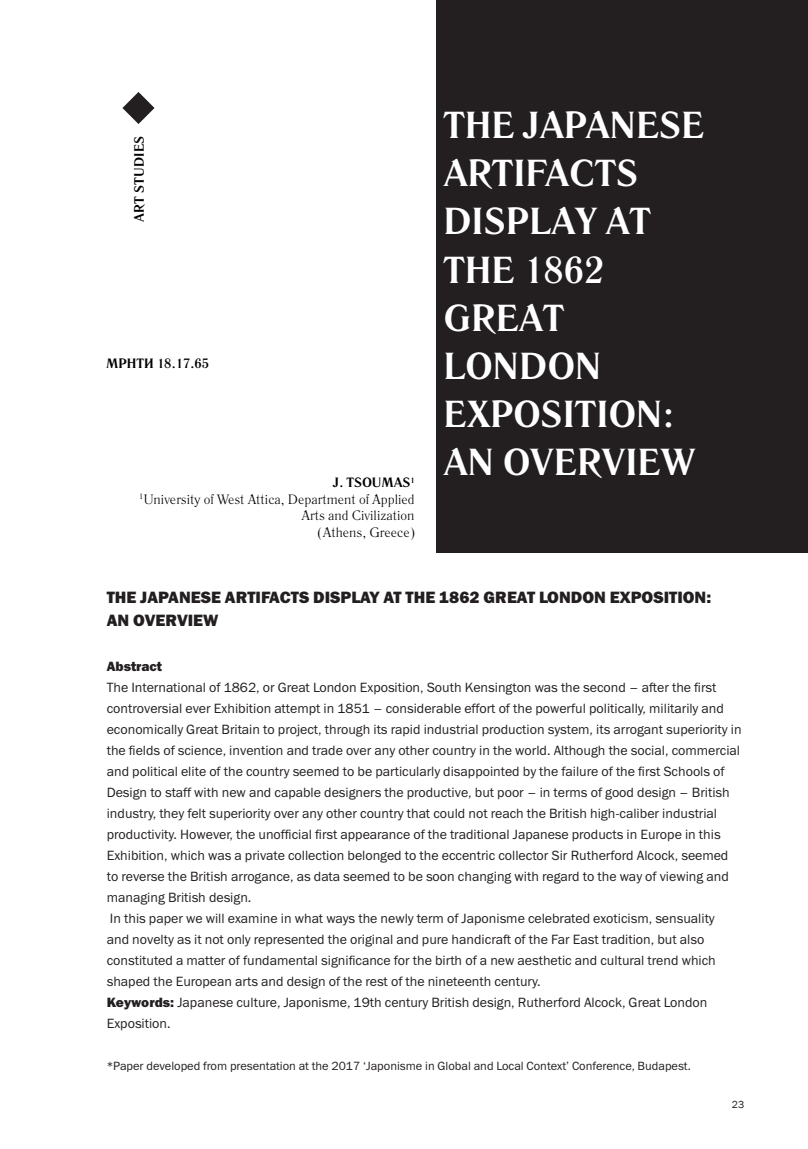
<style>
.page{position:relative;width:808px;height:1149px;background:#fff}
.page>*{position:absolute;margin:0;border:0;box-sizing:border-box;transform-origin:0 0}
.Основной_текст{font:700 37.5px/48px "Literaturnaya C";color:#fff}
.Заголовок_в_тексте{font:800 16.5px "Franklin Gothic ITC";color:#231f20}
.Заголовок_в_тексте-2{font:13.5px/21px "Franklin Gothic ITC";color:#231f20}
.t1{font:13.5px "Literaturnaya C";color:#000}
.t2{font:700 13.5px "Literaturnaya C";color:#000}
.Рубрика{font:700 13.5px "Literaturnaya";letter-spacing:.025em;color:#000}
.Заголовок_в_тексте-3{font:800 13.5px "Franklin Gothic ITC";color:#231f20}
.Заголовок_в_тексте-4{font:12px "Franklin Gothic ITC";color:#231f20}
.t3{font:10.5px "Franklin Gothic";color:#231f20}
.s1{font-weight:800}
</style>
<div class="page">
<div style="left:437px;top:0;width:371px;height:552px;background:#231f20"></div>
<svg style="left:122px;top:92px;width:33px;height:32px"></svg>
<p class="Рубрика" style="left:131px;top:222px;width:88px;rotate:-90deg">ART STUDIES</p>
<p class="t2" style="left:106px;top:355px;width:104px">МРНТИ 18.17.65</p>
<p class="t2" style="left:333px;top:474px;width:83px">J. TSOUMAS<sup>1</sup></p>
<p class="t1" style="left:139px;top:491px;width:277px"><sup>1</sup>University of West Attica, Department of Applied</p>
<p class="t1" style="left:302px;top:508px;width:114px">Arts and Civilization</p>
<p class="t1" style="left:318px;top:524px;width:98px">(Athens, Greece)</p>
<p class="Основной_текст" style="left:443px;top:101px;width:262px">THE JAPANESE<br>ARTIFACTS</p>
<p class="Основной_текст" style="left:443px;top:197px;width:209px">DISPLAY AT</p>
<p class="Основной_текст" style="left:443px;top:245px;width:163px">THE 1862</p>
<p class="Основной_текст" style="left:443px;top:293px;width:122px">GREAT</p>
<p class="Основной_текст" style="left:443px;top:341px;width:159px">LONDON</p>
<p class="Основной_текст" style="left:443px;top:389px;width:232px">EXPOSITION:</p>
<p class="Основной_текст" style="left:443px;top:437px;width:253px">AN OVERVIEW</p>
<p class="Заголовок_в_тексте" style="left:107px;top:587px;width:606px">THE JAPANESE ARTIFACTS DISPLAY AT THE 1862 GREAT LONDON EXPOSITION:</p>
<p class="Заголовок_в_тексте" style="left:107px;top:609px;width:113px">AN OVERVIEW</p>
<p class="Заголовок_в_тексте-3" style="left:107px;top:657px;width:57px">Abstract</p>
<p class="Заголовок_в_тексте-2" style="left:107px;top:676px;width:636px">The International of 1862, or Great London Exposition, South Kensington was the second – after the first controversial ever Exhibition attempt in 1851 – considerable effort of the powerful politically, militarily and economically Great Britain to project, through its rapid industrial production system, its arrogant superiority in the fields of science, invention and trade over any other country in the world. Although the social, commercial and political elite of the country seemed to be particularly disappointed by the failure of the first Schools of Design to staff with new and capable designers the productive, but poor – in terms of good design – British industry, they felt superiority over any other country that could not reach the British high-caliber industrial productivity. However, the unofficial first appearance of the traditional Japanese products in Europe in this Exhibition, which was a private collection belonged to the eccentric collector Sir Rutherford Alcock, seemed to reverse the British arrogance, as data seemed to be soon changing with regard to the way of viewing and managing British design.</p>
<p class="Заголовок_в_тексте-2" style="left:107px;top:907px;width:611px">In this paper we will examine in what ways the newly term of Japonisme celebrated exoticism, sensuality and novelty as it not only represented the original and pure handicraft of the Far East tradition, but also constituted a matter of fundamental significance for the birth of a new aesthetic and cultural trend which shaped the European arts and design of the rest of the nineteenth century.</p>
<p class="Заголовок_в_тексте-2" style="left:107px;top:991px;width:602px"><span class="s1">Keywords:</span> Japanese culture, Japonisme, 19th century British design, Rutherford Alcock, Great London<br>Exposition.</p>
<p class="Заголовок_в_тексте-4" style="left:107px;top:1058px;width:585px">*Paper developed from presentation at the 2017 ‘Japonisme in Global and Local Context’ Conference, Budapest.</p>
<p class="t3" style="left:732px;top:1098px;width:14px">23</p>
</div>
